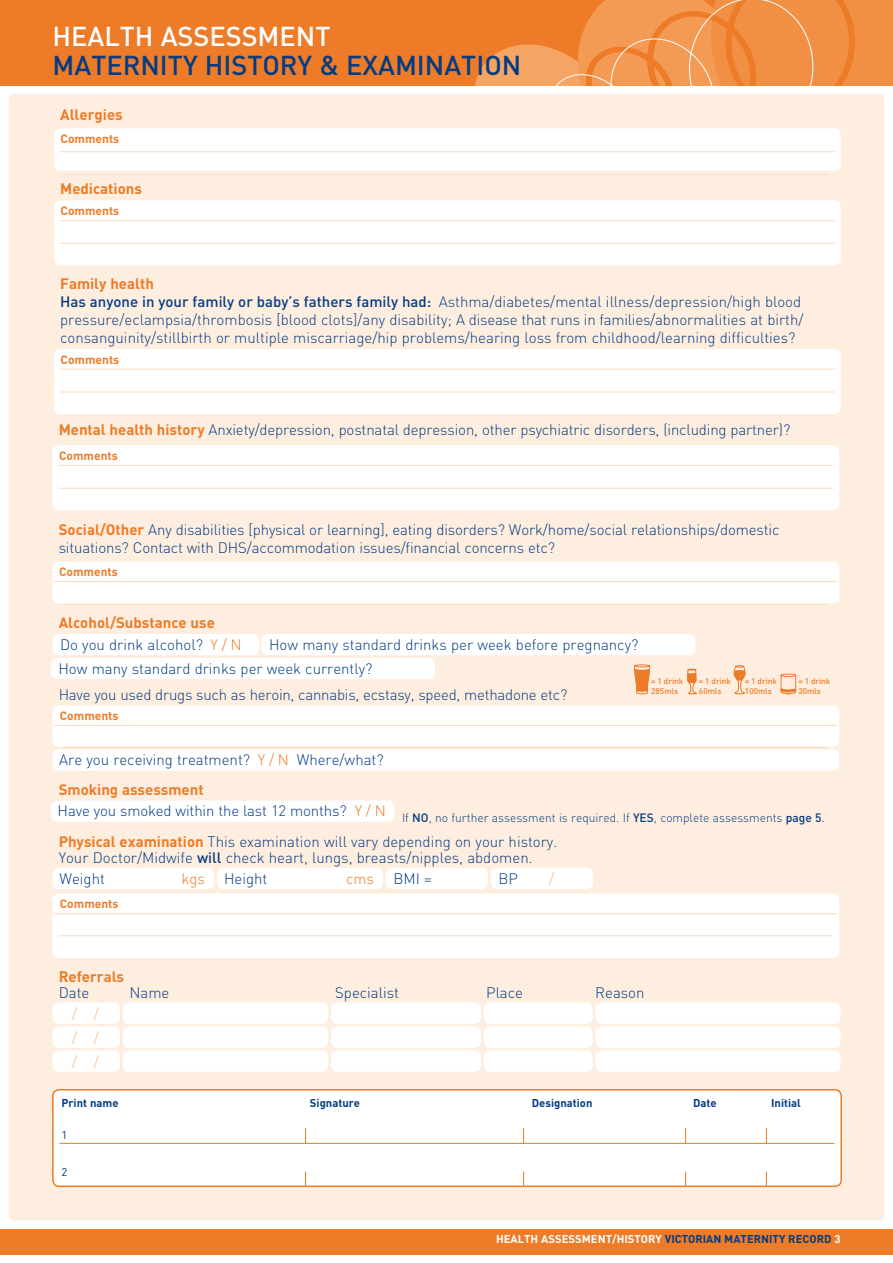
<style>
.page{position:relative;width:893px;height:1263px;background:#fff}
.page>*{position:absolute;margin:0;border:0;box-sizing:border-box;transform-origin:0 0}
.t1{font:500 27px "DIN";color:#043b82}
.t2{font:500 27px "DIN";color:#fff}
.t3{font:300 15px/18px "DIN";color:#043b82}
.t4{font:700 15px/22.2px "DIN";color:#ed7b27}
.t5{font:300 15px/24px "DIN";color:#f7b37b;text-align:justify}
.t6{font:300 15px "DIN";color:#ed7b27}
.t7{font:300 12px "DIN";color:#043b82}
.t8{font:700 12px "DIN";color:#ed7b27}
.t9{font:700 11.25px "DIN";color:#043b82}
.t10{font:700 11.25px "DIN";color:#fff}
.t11{font:11.25px "DIN";color:#043b82}
.t12{font:500 8.25px/9.9px "DIN";color:#ed7b27}
.s1{font-weight:700;color:#ed7b27}
.s2{font-weight:500}
.s3{font-weight:300;color:#043b82}
.s4{font-weight:300}
.s5{color:#ed7b27}
.s6{color:#043b82}
.s7{color:#fff}
</style>
<div class="page">
<div style="left:0;top:0;width:893px;height:85px;background:#ed7b27"></div>
<svg style="left:475px;top:0;width:418px;height:85px"></svg>
<div style="left:9px;top:94px;width:875px;height:1126px;background:#feeedf;border-radius:6px"></div>
<div style="left:0;top:1229px;width:893px;height:25px;background:#ed7b27"></div>
<div style="left:54px;top:128px;width:787px;height:43px;background:#fff;border-radius:6px"></div>
<hr style="left:60px;top:152px;width:775px;height:1px;background:#fcdbbe">
<hr style="left:63px;top:174px;width:766px;height:1px;background:#fcdbbe">
<div style="left:54px;top:200px;width:787px;height:65px;background:#fff;border-radius:6px"></div>
<hr style="left:60px;top:220px;width:775px;height:1px;background:#fcdbbe">
<hr style="left:60px;top:243px;width:775px;height:1px;background:#fcdbbe">
<div style="left:54px;top:349px;width:787px;height:65px;background:#fff;border-radius:6px"></div>
<hr style="left:60px;top:369px;width:775px;height:1px;background:#fcdbbe">
<hr style="left:60px;top:392px;width:775px;height:1px;background:#fcdbbe">
<div style="left:53px;top:445px;width:786px;height:65px;background:#fff;border-radius:6px"></div>
<hr style="left:58px;top:465px;width:775px;height:1px;background:#fcdbbe">
<hr style="left:58px;top:488px;width:775px;height:1px;background:#fcdbbe">
<div style="left:53px;top:561px;width:786px;height:42px;background:#fff;border-radius:6px"></div>
<hr style="left:54px;top:581px;width:784px;height:1px;background:#fcdbbe">
<hr style="left:62px;top:604px;width:765px;height:1px;background:#fcdbbe">
<div style="left:53px;top:634px;width:206px;height:21px;background:#fff;border-radius:6px"></div>
<div style="left:262px;top:634px;width:433px;height:21px;background:#fff;border-radius:6px"></div>
<div style="left:51px;top:658px;width:384px;height:21px;background:#fff;border-radius:6px"></div>
<div style="left:53px;top:705px;width:786px;height:42px;background:#fff;border-radius:6px"></div>
<hr style="left:54px;top:725px;width:783px;height:1px;background:#fcdbbe">
<hr style="left:63px;top:747px;width:765px;height:1px;background:#fcdbbe">
<div style="left:53px;top:749px;width:786px;height:22px;background:#fff;border-radius:6px"></div>
<div style="left:51px;top:800px;width:343px;height:22px;background:#fff;border-radius:6px"></div>
<div style="left:53px;top:868px;width:161px;height:21px;background:#fff;border-radius:6px"></div>
<div style="left:217px;top:868px;width:166px;height:21px;background:#fff;border-radius:6px"></div>
<div style="left:386px;top:868px;width:102px;height:21px;background:#fff;border-radius:6px"></div>
<div style="left:491px;top:868px;width:102px;height:21px;background:#fff;border-radius:6px"></div>
<div style="left:53px;top:893px;width:786px;height:65px;background:#fff;border-radius:6px"></div>
<hr style="left:54px;top:913px;width:783px;height:1px;background:#fcdbbe">
<hr style="left:58px;top:935px;width:775px;height:1px;background:#fcdbbe">
<svg style="left:781px;top:674px;width:15px;height:20px"></svg>
<svg style="left:634px;top:665px;width:16px;height:29px"></svg>
<svg style="left:687px;top:669px;width:10px;height:25px"></svg>
<svg style="left:733px;top:665px;width:13px;height:30px"></svg>
<div style="left:53px;top:1090px;width:788px;height:96px;background:#fff;border-radius:6px"></div>
<hr style="left:59px;top:1143px;width:775px;height:1px;background:#ed7b27">
<div style="left:52px;top:1089px;width:790px;height:98px;border:2px solid #ed7b27;border-radius:6px"></div>
<svg style="left:305px;top:1128px;width:1px;height:15px"></svg>
<svg style="left:305px;top:1171px;width:1px;height:15px"></svg>
<svg style="left:523px;top:1128px;width:1px;height:15px"></svg>
<svg style="left:523px;top:1171px;width:1px;height:15px"></svg>
<svg style="left:685px;top:1128px;width:1px;height:15px"></svg>
<svg style="left:685px;top:1171px;width:1px;height:15px"></svg>
<svg style="left:766px;top:1128px;width:1px;height:15px"></svg>
<svg style="left:766px;top:1171px;width:1px;height:15px"></svg>
<div style="left:53px;top:1002px;width:67px;height:22px;background:#fff;border-radius:6px"></div>
<div style="left:123px;top:1002px;width:205px;height:22px;background:#fff;border-radius:6px"></div>
<div style="left:331px;top:1002px;width:150px;height:22px;background:#fff;border-radius:6px"></div>
<div style="left:484px;top:1002px;width:109px;height:22px;background:#fff;border-radius:6px"></div>
<div style="left:595px;top:1002px;width:245px;height:22px;background:#fff;border-radius:6px"></div>
<div style="left:53px;top:1026px;width:67px;height:22px;background:#fff;border-radius:6px"></div>
<div style="left:123px;top:1026px;width:205px;height:22px;background:#fff;border-radius:6px"></div>
<div style="left:331px;top:1026px;width:150px;height:22px;background:#fff;border-radius:6px"></div>
<div style="left:484px;top:1026px;width:109px;height:22px;background:#fff;border-radius:6px"></div>
<div style="left:595px;top:1026px;width:245px;height:22px;background:#fff;border-radius:6px"></div>
<div style="left:53px;top:1050px;width:67px;height:22px;background:#fff;border-radius:6px"></div>
<div style="left:123px;top:1050px;width:205px;height:22px;background:#fff;border-radius:6px"></div>
<div style="left:331px;top:1050px;width:150px;height:22px;background:#fff;border-radius:6px"></div>
<div style="left:484px;top:1050px;width:109px;height:22px;background:#fff;border-radius:6px"></div>
<div style="left:595px;top:1050px;width:245px;height:22px;background:#fff;border-radius:6px"></div>
<h1 class="t2" style="left:53px;top:19px;width:18px">health</h1>
<h1 class="t2" style="left:161px;top:19px;width:18px">assessment</h1>
<h1 class="t1" style="left:53px;top:48px;width:19px">matern</h1>
<h1 class="t1" style="left:160px;top:48px;width:283px">ity history &amp; exam inat</h1>
<h1 class="t1" style="left:476px;top:48px;width:41px">ion</h1>
<p class="t4" style="left:60px;top:103px;width:64px">Allergies</p>
<p class="t8" style="left:61px;top:131px;width:60px">Comments</p>
<p class="t4" style="left:60px;top:177px;width:83px">Medications</p>
<p class="t8" style="left:61px;top:203px;width:60px">Comments</p>
<p class="t3" style="left:60px;top:274px;width:745px"><span class="s1">Family health<br></span><span class="s2">Has anyone in your family or baby’s fathers family had:</span> Asthma/diabetes/mental illness/depression/high blood pressure/eclampsia/thrombosis [blood clots]/any disability; A disease that runs in families/abnormalities at birth/ consanguinity/stillbirth or multiple miscarriage/hip problems/hearing loss from childhood/learning difficulties?</p>
<p class="t8" style="left:61px;top:351px;width:60px">Comments</p>
<p class="t3" style="left:59px;top:420px;width:733px"><span class="s1">Mental health history</span> Anxiety/depression, postnatal depression, other psychiatric disorders, (including partner)?</p>
<p class="t8" style="left:59px;top:448px;width:60px">Comments</p>
<p class="t3" style="left:59px;top:520px;width:722px"><span class="s1">Social/Other</span> Any disabilities [physical or learning], eating disorders? Work/home/social relationships/domestic situations? Contact with DHS/accommodation issues/financial concerns etc?</p>
<p class="t8" style="left:59px;top:564px;width:60px">Comments</p>
<p class="t4" style="left:59px;top:610px;width:185px">Alcohol/Substance use<br><span class="s3">Do you drink alcohol?</span> <span class="s4">Y / N</span></p>
<p class="t3" style="left:58px;top:632px;width:581px;line-height:24px;text-indent:211px">H ow many standard drinks per week before pregnancy?<br>H ow many standard drinks per week currently?</p>
<p class="t3" style="left:59px;top:686px;width:510px">Have you used drugs such as heroin, cannabis, ecstasy, speed, methadone etc?</p>
<p class="t8" style="left:60px;top:708px;width:60px">Comments</p>
<p class="t3" style="left:59px;top:745px;width:327px;line-height:29.4px">Are you receiving treatment? <span class="s5">Y / N</span> Where/what?<br><span class="s1">Smoking assessment</span></p>
<p class="t7" style="left:58px;top:810px;width:768px"><sup>Have</sup> <sup>you</sup> <sup>smoked</sup> <sup>within</sup> <sup>the</sup> <sup>last</sup> <sup>12</sup> <sup>months?</sup> <sup>Y</sup> <sup>/</sup> <sup>N</sup> If <span class="s2">NO</span>, no further assessment is required. If <span class="s2">YES</span>, complete assessments <span class="s2">page 5</span>.</p>
<p class="t3" style="left:59px;top:833px;width:500px;line-height:16.4px"><span class="s1">Physical examination</span> This examination will vary depending on your history.<br>Your Doctor/M idwife <span class="s2">will</span> check heart, lungs, breasts/nipples, abdomen.</p>
<p class="t3" style="left:59px;top:870px;width:47px">Weight</p>
<p class="t6" style="left:182px;top:870px;width:25px">kgs</p>
<p class="t3" style="left:224px;top:870px;width:45px">Height</p>
<p class="t6" style="left:346px;top:870px;width:29px">cms</p>
<p class="t3" style="left:393px;top:870px;width:40px">BMI =</p>
<p class="t3" style="left:498px;top:870px;width:21px">BP</p>
<p class="t5" style="left:549px;top:867px;width:7px">/</p>
<p class="t8" style="left:60px;top:896px;width:60px">Comments</p>
<p class="t12" style="left:651px;top:676px;width:34px">= 1 drink<br>285mls</p>
<p class="t12" style="left:699px;top:676px;width:34px">= 1 drink<br>60mls</p>
<p class="t12" style="left:745px;top:676px;width:34px">= 1 drink<br>100mls</p>
<p class="t12" style="left:798px;top:676px;width:34px">= 1 drink<br>30mls</p>
<p class="t4" style="left:59px;top:965px;width:67px">Referrals</p>
<p class="t3" style="left:59px;top:984px;width:32px">Date</p>
<p class="t3" style="left:129px;top:984px;width:41px">Name</p>
<p class="t3" style="left:335px;top:984px;width:65px">Specialist</p>
<p class="t3" style="left:486px;top:984px;width:38px">Place</p>
<p class="t3" style="left:595px;top:984px;width:51px">Reason</p>
<p class="t5" style="left:72px;top:1001px;width:28px">/ / / / / /</p>
<p class="t9" style="left:61px;top:1096px;width:59px">Print name</p>
<p class="t9" style="left:310px;top:1096px;width:52px">Signature</p>
<p class="t9" style="left:532px;top:1096px;width:62px">Designation</p>
<p class="t9" style="left:693px;top:1096px;width:25px">Date</p>
<p class="t9" style="left:771px;top:1096px;width:31px">I nitial</p>
<p class="t11" style="left:61px;top:1128px;width:7px">1</p>
<p class="t11" style="left:61px;top:1165px;width:7px">2</p>
<p class="t10" style="left:496px;top:1231px;width:81px">Health ass essm</p>
<p class="t10" style="left:591px;top:1231px;width:119px">ent/h istory <span class="s6">VICTORIAN</span></p>
<p class="t9" style="left:724px;top:1231px;width:118px">MATERNITY RECORD <span class="s7">3</span></p>
</div>
